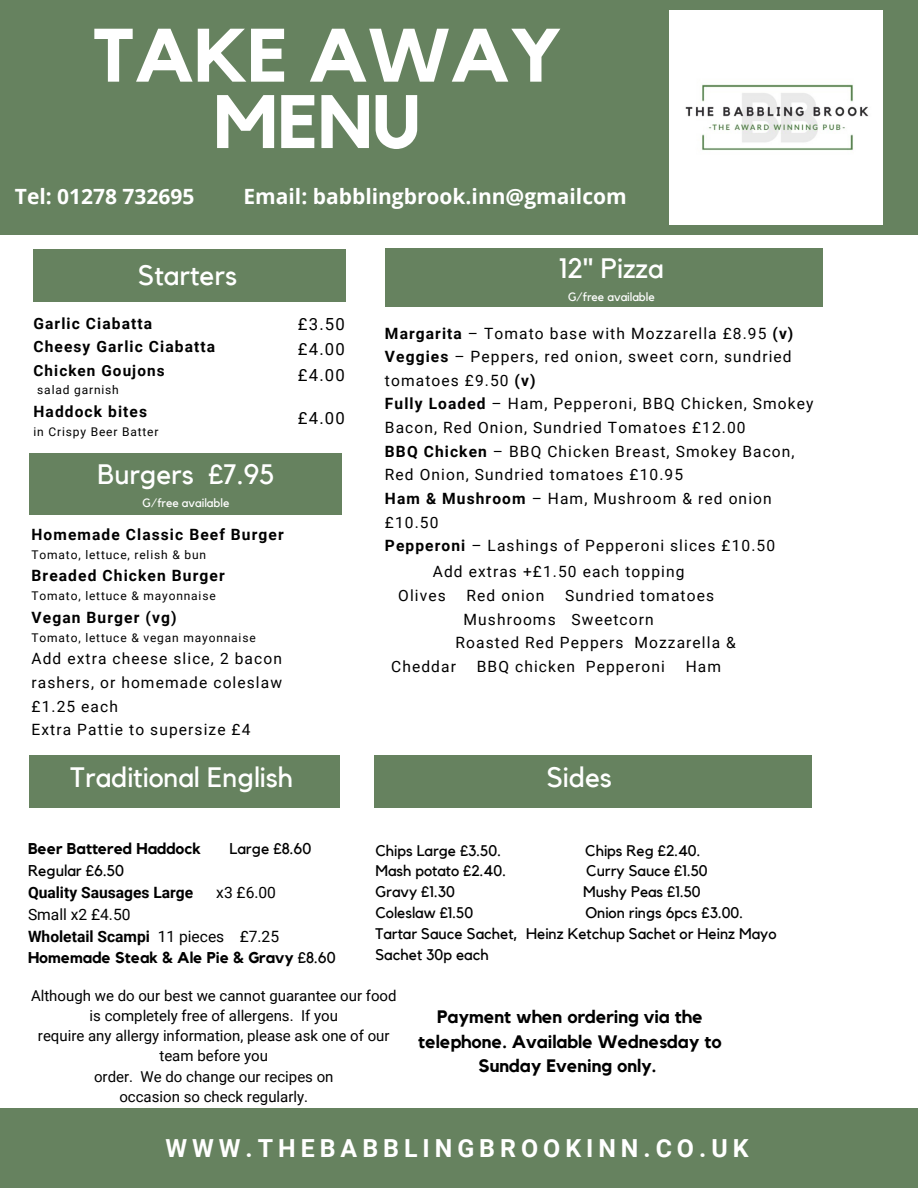
<style>
.page{position:relative;width:918px;height:1188px;background:#fff}
.page>*{position:absolute;margin:0;border:0;box-sizing:border-box;transform-origin:0 0}
.t1{font:700 74.7px/66.3px "Kollektif";color:#fff;text-align:center}
.t2{font:28.05px "Kollektif";color:#fff}
.t3{font:700 24.9px "Roboto";letter-spacing:.2em;color:#fff}
.t4{font:700 21px "Open Sans";color:#fff}
.t5{font:700 18px/24.8px "Kollektif";color:#000;text-align:center}
.t6{font:16.8px/25.3px "Roboto";letter-spacing:.07em;color:#000;text-align:justify}
.t7{font:15.6px/23.7px "Roboto";letter-spacing:.07em;color:#000}
.t8{font:700 15.6px/23.7px "Roboto";letter-spacing:.07em;color:#000}
.t9{font:700 15.6px "Kollektif";color:#000}
.t10{font:15.6px/21.8px "Roboto";color:#000}
.t11{font:15.6px "Kollektif";color:#000}
.t12{font:700 15.6px "Roboto";color:#000}
.t13{font:15.3px/21px "Kollektif";color:#000}
.t14{font:700 15.3px "Roboto";letter-spacing:.07em;color:#000}
.t15{font:15px/20.2px "Roboto";color:#000;text-align:center}
.t16{font:12px "Roboto";letter-spacing:.07em;color:#000}
.t17{font:12px "Kollektif";color:#fff}
.s1{font-weight:700}
.s2{font-weight:400}
</style>
<div class="page">
<div style="left:0;top:0;width:918px;height:235px;background:#66825f"></div>
<div style="left:0;top:1108px;width:918px;height:80px;background:#66825f"></div>
<div style="left:34px;top:250px;width:312px;height:52px;background:#66825f"></div>
<div style="left:30px;top:453px;width:312px;height:62px;background:#66825f"></div>
<div style="left:385px;top:248px;width:438px;height:58px;background:#66825f"></div>
<div style="left:30px;top:755px;width:310px;height:53px;background:#66825f"></div>
<img style="left:669px;top:11px;width:214px;height:214px">
<div style="left:374px;top:755px;width:438px;height:53px;background:#66825f"></div>
<h1 class="t1" style="left:93px;top:25px;width:471px">TAKE AWAY<br>MENU</h1>
<h3 class="t4" style="left:15px;top:182px;width:181px">Tel: 01278 732695</h3>
<h3 class="t4" style="left:244px;top:182px;width:385px">Email: babblingbrook.inn@gmailcom</h3>
<h2 class="t2" style="left:138px;top:262px;width:100px">Starters</h2>
<p class="t8" style="left:34px;top:312px;width:183px">Garlic Ciabatta<br>Cheesy Garlic Ciabatta</p>
<p class="t14" style="left:34px;top:362px;width:133px">Chicken Goujons</p>
<p class="t16" style="left:37px;top:383px;width:83px">salad garnish</p>
<p class="t8" style="left:34px;top:399px;width:115px">Haddock bites</p>
<p class="t16" style="left:34px;top:425px;width:127px">in Crispy Beer Batter</p>
<h2 class="t2" style="left:98px;top:461px;width:178px">Burgers £7.95</h2>
<p class="t17" style="left:143px;top:497px;width:88px">G/free available</p>
<p class="t8" style="left:32px;top:522px;width:254px">Homemade Classic Beef Burger</p>
<p class="t16" style="left:32px;top:548px;width:176px">Tomato, lettuce, relish &amp; bun</p>
<p class="t8" style="left:32px;top:564px;width:195px">Breaded Chicken Burger</p>
<p class="t16" style="left:32px;top:589px;width:186px">Tomato, lettuce &amp; mayonnaise</p>
<p class="t8" style="left:32px;top:606px;width:146px">Vegan Burger (vg)</p>
<p class="t16" style="left:32px;top:631px;width:226px">Tomato, lettuce &amp; vegan mayonnaise</p>
<p class="t7" style="left:32px;top:647px;width:252px">Add extra cheese slice, 2 bacon rashers, or homemade coleslaw £1.25 each<br>Extra Pattie to supersize £4</p>
<p class="t6" style="left:298px;top:311px;width:48px">£3.50 £4.00 £4.00</p>
<p class="t6" style="left:298px;top:406px;width:48px">£4.00</p>
<h2 class="t2" style="left:70px;top:765px;width:224px">Traditional English</h2>
<p class="t9" style="left:28px;top:841px;width:174px">Beer Battered Haddock</p>
<p class="t11" style="left:229px;top:841px;width:84px">Large £8.60</p>
<p class="t11" style="left:28px;top:863px;width:98px">Regular £6.50</p>
<p class="t12" style="left:28px;top:884px;width:167px">Quality Sausages Large</p>
<p class="t7" style="left:216px;top:881px;width:61px">x3 £6.00</p>
<p class="t10" style="left:28px;top:904px;width:253px">Small x2 £4.50<br><span class="s1">Wholetail Scampi</span> 11 pieces £7.25</p>
<p class="t9" style="left:28px;top:950px;width:309px">Homemade Steak &amp; Ale Pie &amp; Gravy <span class="s2">£8.60</span></p>
<h2 class="t2" style="left:559px;top:256px;width:106px">12" Pizza</h2>
<p class="t17" style="left:568px;top:291px;width:88px">G/free available</p>
<p class="t7" style="left:385px;top:321px;width:430px"><span class="s1">Margarita</span> – Tomato base with Mozzarella £8.95 <span class="s1">(v)<br>Veggies</span> – Peppers, red onion, sweet corn, sundried tomatoes £9.50 <span class="s1">(v)<br>Fully Loaded</span> – Ham, Pepperoni, BBQ Chicken, Smokey Bacon, Red Onion, Sundried Tomatoes £12.00<br><span class="s1">BBQ Chicken</span> – BBQ Chicken Breast, Smokey Bacon, Red Onion, Sundried tomatoes £10.95<br><span class="s1">Ham &amp; Mushroom</span> – Ham, Mushroom &amp; red onion £10.50<br><span class="s1">Pepperoni</span> – Lashings of Pepperoni slices £10.50</p>
<p class="t7" style="left:398px;top:560px;width:288px;text-indent:35px">Add extras +£1.50 each topping<br>Olives</p>
<p class="t7" style="left:467px;top:584px;width:79px">Red onion</p>
<p class="t7" style="left:565px;top:584px;width:150px">Sundried tomatoes</p>
<p class="t7" style="left:464px;top:608px;width:192px">Mushrooms Sweetcorn</p>
<p class="t7" style="left:456px;top:631px;width:282px">Roasted Red Peppers Mozzarella &amp;</p>
<p class="t7" style="left:391px;top:655px;width:66px">Cheddar</p>
<p class="t7" style="left:477px;top:655px;width:190px">BBQ chicken Pepperoni</p>
<p class="t7" style="left:686px;top:655px;width:37px">Ham</p>
<h2 class="t2" style="left:547px;top:765px;width:67px">Sides</h2>
<p class="t13" style="left:375px;top:840px;width:127px">Chips Large £3.50.</p>
<p class="t13" style="left:585px;top:840px;width:117px">Chips Reg £2.40.</p>
<p class="t13" style="left:375px;top:861px;width:132px">Mash potato £2.40.</p>
<p class="t13" style="left:586px;top:861px;width:123px">Curry Sauce £1.50</p>
<p class="t13" style="left:375px;top:882px;width:81px">Gravy £1.30</p>
<p class="t13" style="left:583px;top:882px;width:119px">Mushy Peas £1.50</p>
<p class="t13" style="left:375px;top:903px;width:99px">Coleslaw £1.50</p>
<p class="t13" style="left:375px;top:903px;width:403px;text-indent:210px">Onion rings 6pcs £3.00.<br>Tartar Sauce Sachet, Heinz Ketchup Sachet or Heinz Mayo<br>Sachet 30p each</p>
<p class="t15" style="left:31px;top:985px;width:367px">Although we do our best we cannot guarantee our food is completely free of allergens. If you<br>require any allergy information, please ask one of our team before you<br>order. We do change our recipes on<br>occasion so check regularly.</p>
<p class="t5" style="left:418px;top:1005px;width:305px">Payment when ordering via the telephone. Available Wednesday to<br>Sunday Evening only.</p>
<h3 class="t3" style="left:165px;top:1134px;width:585px">WWW.THEBABBLINGBROOKINN.CO.UK</h3>
</div>
